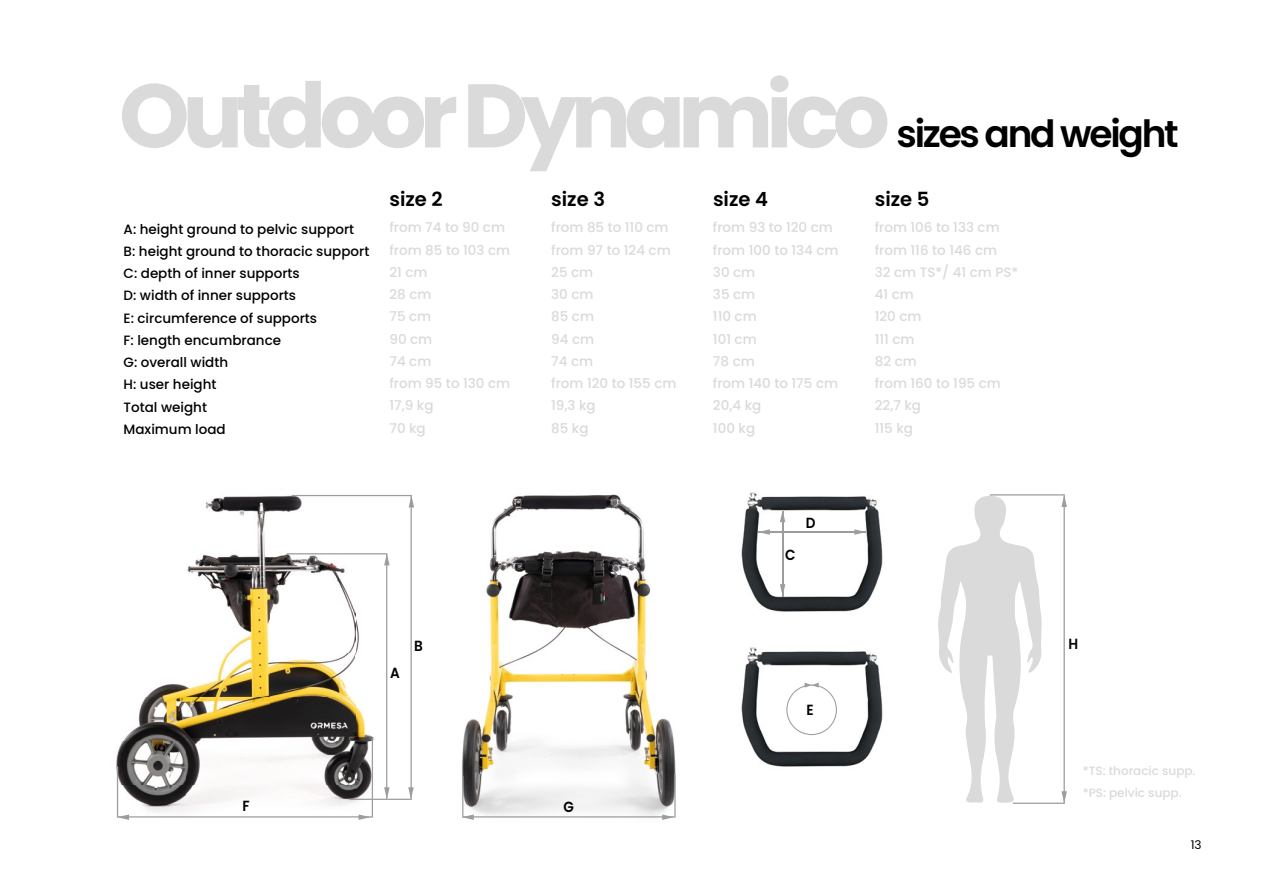
<style>
.page{position:relative;width:1263px;height:893px;background:#fff}
.page>*{position:absolute;margin:0;border:0;box-sizing:border-box;transform-origin:0 0}
.t1{font:700 90px "Poppins";letter-spacing:-.08em;color:#dadada}
.t2{font:600 37.5px "Poppins";letter-spacing:-.06em;color:#000}
.t3{font:600 19.5px "Poppins";color:#000}
.t4{font:600 14.7px "Poppins";color:#000;scale:.92 1}
.t5{font:500 13.5px/22.2px "Poppins";color:#dadada}
.t6{font:500 13.5px/22.2px "Poppins";color:#000}
.t7{font:500 12px/22.2px "Poppins";color:#dadada}
.t8{font:12px "Poppins";color:#000}
</style>
<div class="page">
<img style="left:461px;top:494px;width:215px;height:280px">
<img style="left:741px;top:492px;width:142px;height:120px">
<img style="left:741px;top:647px;width:142px;height:120px">
<svg style="left:938px;top:494px;width:129px;height:310px"></svg>
<hr style="left:758px;top:532px;width:107px;height:1px;background:#9d9d9c">
<hr style="left:782px;top:511px;width:1px;height:86px;background:#9d9d9c">
<svg style="left:780px;top:510px;width:5px;height:12px"></svg>
<svg style="left:780px;top:584px;width:5px;height:12px"></svg>
<svg style="left:854px;top:529px;width:12px;height:6px"></svg>
<svg style="left:758px;top:529px;width:12px;height:6px"></svg>
<svg style="left:786px;top:682px;width:51px;height:53px"></svg>
<svg style="left:462px;top:774px;width:214px;height:46px"></svg>
<svg style="left:117px;top:495px;width:297px;height:325px"></svg>
<h1 class="t1" style="left:119px;top:64px;width:773px">Outdoor Dynamico</h1>
<h2 class="t2" style="left:896px;top:113px;width:284px">sizes and weight</h2>
<h3 class="t3" style="left:389px;top:188px;width:55px">size 2</h3>
<h3 class="t3" style="left:551px;top:188px;width:55px">size 3</h3>
<h3 class="t3" style="left:713px;top:188px;width:57px">size 4</h3>
<h3 class="t3" style="left:875px;top:188px;width:56px">size 5</h3>
<p class="t5" style="left:551px;top:216px;width:127px">from 85 to 110 cm from 97 to 124 cm<br>25 cm<br>30 cm<br>85 cm<br>94 cm<br>74 cm<br>from 120 to 155 cm<br>19,3 kg<br>85 kg</p>
<p class="t5" style="left:713px;top:217px;width:127px">from 93 to 120 cm from 100 to 134 cm<br>30 cm<br>35 cm<br>110 cm<br>101 cm<br>78 cm<br>from 140 to 175 cm<br>20,4 kg<br>100 kg</p>
<p class="t6" style="left:124px;top:218px;width:247px">A: height ground to pelvic support<br>B: height ground to thoracic support<br>C: depth of inner supports<br>D: width of inner supports<br>E: circumference of supports<br>F: length encumbrance<br>G: overall width<br>H: user height<br>Total weight<br>Maximum load</p>
<p class="t5" style="left:389px;top:217px;width:122px">from 74 to 90 cm from 85 to 103 cm<br>21 cm<br>28 cm<br>75 cm<br>90 cm<br>74 cm<br>from 95 to 130 cm<br>17,9 kg<br>70 kg</p>
<p class="t5" style="left:875px;top:217px;width:145px">from 106 to 133 cm from 116 to 146 cm<br>32 cm TS*/ 41 cm PS*<br>41 cm<br>120 cm<br>111 cm<br>82 cm<br>from 160 to 195 cm<br>22,7 kg<br>115 kg</p>
<p class="t4" style="left:390px;top:664px;width:12px">A</p>
<p class="t4" style="left:414px;top:638px;width:11px">B</p>
<p class="t4" style="left:243px;top:798px;width:9px">F</p>
<p class="t4" style="left:564px;top:798px;width:13px">G</p>
<p class="t4" style="left:785px;top:547px;width:13px">C</p>
<p class="t4" style="left:806px;top:514px;width:12px">D</p>
<p class="t4" style="left:806px;top:701px;width:9px">E</p>
<p class="t4" style="left:1068px;top:635px;width:12px">H</p>
<p class="t7" style="left:1083px;top:760px;width:114px">*TS: thoracic supp. *PS: pelvic supp.</p>
<p class="t8" style="left:1191px;top:837px;width:12px">13</p>
</div>
